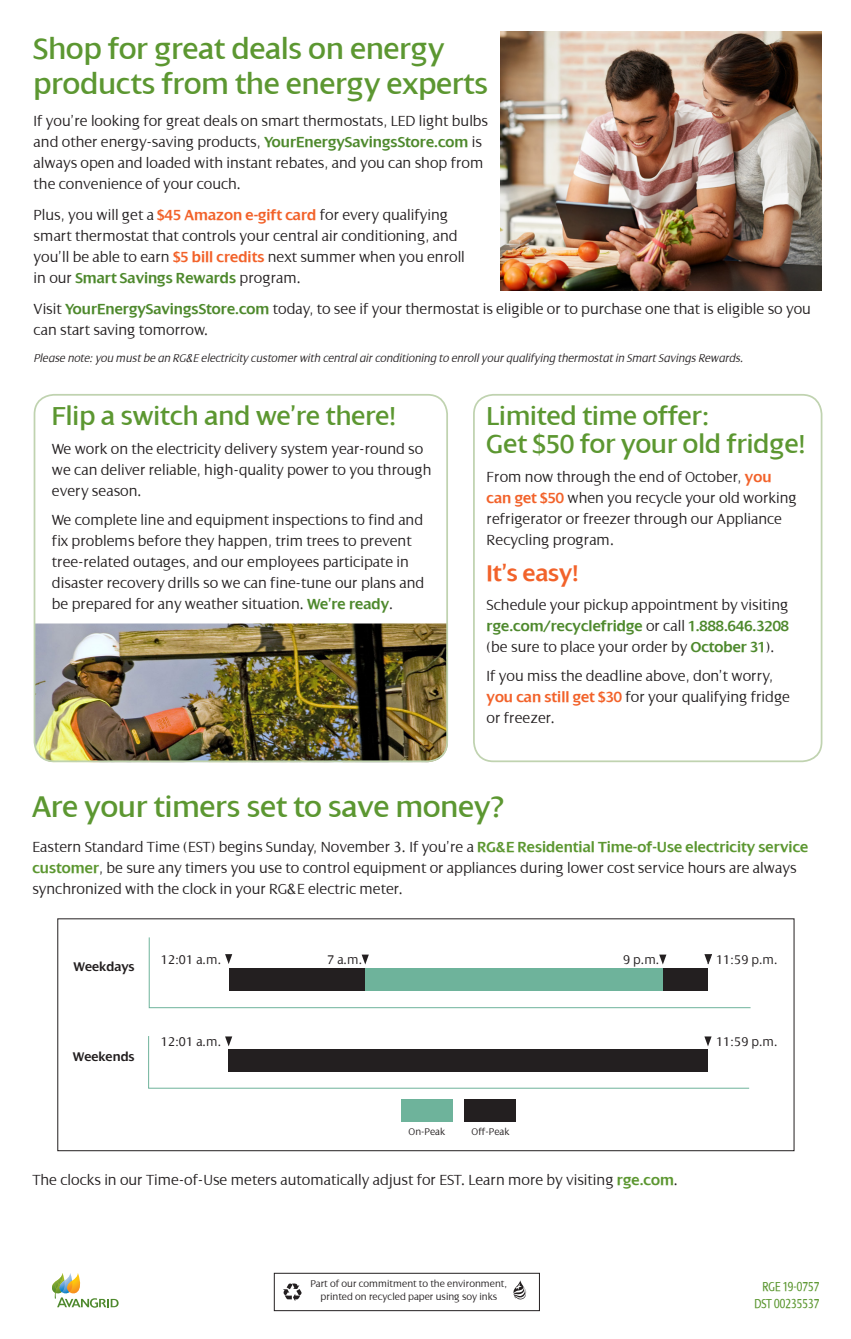
<style>
.page{position:relative;width:851px;height:1339px;background:#fff}
.page>*{position:absolute;margin:0;border:0;box-sizing:border-box;transform-origin:0 0}
.t1{font:31.5px/35px "Dialog";color:#5c9731}
.t2{font:28px/28px "Dialog";color:#5c9731}
.t3{font:600 24.5px "Dialog";color:#f2622a}
.t4{font:300 15.75px/21px "Dialog";color:#231f20}
.t5{font:condensed 14px/16.8px "Dialog";color:#5c9731;text-align:center}
.t6{font:300 13.65px "Dialog";color:#231f20}
.t7{font:600 13.65px "Dialog";color:#231f20}
.t8{font:italic 300 12.25px "Dialog";color:#231f20}
.t9{font:300 10.5px/12.6px "Dialog";color:#231f20;text-align:center}
.s1{font-weight:600;color:#4e892d}
.s2{font-weight:600;color:#f2622a}
.s3{font-weight:600;color:#5c9731}
</style>
<div class="page">
<img style="left:34px;top:623px;width:414px;height:139px">
<svg style="left:52px;top:1273px;width:67px;height:34px"></svg>
<svg style="left:283px;top:1283px;width:18px;height:18px"></svg>
<svg style="left:513px;top:1280px;width:13px;height:19px"></svg>
<div style="left:274px;top:1273px;width:266px;height:38px;border:1px solid #231f20"></div>
<svg style="left:148px;top:937px;width:603px;height:152px"></svg>
<div style="left:229px;top:1049px;width:479px;height:22px;background:#231f20"></div>
<div style="left:229px;top:968px;width:131px;height:22px;background:#231f20"></div>
<div style="left:401px;top:1099px;width:51px;height:22px;background:#6eb39b"></div>
<div style="left:464px;top:1099px;width:51px;height:22px;background:#231f20"></div>
<div style="left:358px;top:968px;width:8px;height:22px;background:#231f20"></div>
<div style="left:662px;top:968px;width:46px;height:22px;background:#231f20"></div>
<div style="left:365px;top:968px;width:297px;height:22px;background:#6eb39b"></div>
<svg style="left:361px;top:954px;width:8px;height:10px"></svg>
<svg style="left:659px;top:954px;width:7px;height:10px"></svg>
<svg style="left:225px;top:1036px;width:7px;height:10px"></svg>
<svg style="left:704px;top:1036px;width:7px;height:10px"></svg>
<svg style="left:225px;top:954px;width:7px;height:10px"></svg>
<svg style="left:704px;top:954px;width:7px;height:10px"></svg>
<div style="left:57px;top:918px;width:737px;height:233px;border:1px solid #231f20"></div>
<img style="left:500px;top:32px;width:321px;height:258px">
<div style="left:473px;top:394px;width:349px;height:368px;border:2px solid #c0d3b0;border-radius:19px"></div>
<div style="left:34px;top:394px;width:414px;height:368px;border:2px solid #c0d3b0;border-radius:19px"></div>
<h1 class="t1" style="left:34px;top:32px;width:456px">Shop for great deals on energy products from the energy experts</h1>
<p class="t4" style="left:34px;top:110px;width:456px">If you’re looking for great deals on smart thermostats, LED light bulbs and other energy-saving products, <span class="s1">YourEnergySavingsStore.com</span> is always open and loaded with instant rebates, and you can shop from the convenience of your couch.</p>
<p class="t4" style="left:34px;top:204px;width:433px">Plus, you will get a <span class="s2">$45 Amazon e-gift card</span> for every qualifying smart thermostat that controls your central air conditioning, and you’ll be able to earn <span class="s2">$5 bill credits</span> next summer when you enroll in our <span class="s1">Smart Savings Rewards</span> program.</p>
<p class="t4" style="left:34px;top:298px;width:778px">Visit <span class="s1">YourEnergySavingsStore.com</span> today, to see if your thermostat is eligible or to purchase one that is eligible so you can start saving tomorrow.</p>
<p class="t8" style="left:34px;top:352px;width:710px">Please note: you must be an RG&amp;E electricity customer with central air conditioning to enroll your qualifying thermostat in Smart Savings Rewards.</p>
<h2 class="t2" style="left:52px;top:402px;width:345px">Flip a switch and we’re there!</h2>
<p class="t4" style="left:52px;top:439px;width:381px">We work on the electricity delivery system year-round so we can deliver reliable, high-quality power to you through every season.</p>
<p class="t4" style="left:52px;top:509px;width:374px">We complete line and equipment inspections to find and fix problems before they happen, trim trees to prevent tree-related outages, and our employees participate in disaster recovery drills so we can fine-tune our plans and be prepared for any weather situation. <span class="s1">We’re ready</span>.</p>
<h2 class="t2" style="left:486px;top:402px;width:320px">Limited time offer:<br>Get $50 for your old fridge!</h2>
<p class="t4" style="left:486px;top:467px;width:312px">From now through the end of October, <span class="s2">you can get $50</span> when you recycle your old working refrigerator or freezer through our Appliance Recycling program.</p>
<h3 class="t3" style="left:486px;top:560px;width:93px">It’s easy!</h3>
<p class="t4" style="left:486px;top:594px;width:304px;text-align:justify">Schedule your pickup appointment by visiting <span class="s1">rge.com/recyclefridge</span> or call <span class="s1">1.888.646.3208 </span>(be sure to place your order by <span class="s1">October 31</span>).</p>
<p class="t4" style="left:486px;top:665px;width:305px">If you miss the deadline above, don’t worry, <span class="s2">you can still get $30</span> for your qualifying fridge or freezer.</p>
<h1 class="t1" style="left:32px;top:790px;width:473px">Are your timers set to save money?</h1>
<p class="t4" style="left:32px;top:836px;width:777px">Eastern Standard Time (EST) begins Sunday, November 3. If you’re a <span class="s3">RG&amp;E Residential Time-of-Use electricity service customer</span>, be sure any timers you use to control equipment or appliances during lower cost service hours are always synchronized with the clock in your RG&amp;E electric meter.</p>
<p class="t7" style="left:74px;top:959px;width:63px">Weekdays</p>
<p class="t7" style="left:73px;top:1049px;width:63px">Weekends</p>
<p class="t6" style="left:161px;top:952px;width:62px">12:01 a.m.</p>
<p class="t6" style="left:716px;top:952px;width:63px">11:59 p.m.</p>
<p class="t6" style="left:623px;top:952px;width:38px">9 p.m.</p>
<p class="t6" style="left:327px;top:952px;width:37px">7 a.m.</p>
<p class="t6" style="left:161px;top:1034px;width:62px">12:01 a.m.</p>
<p class="t9" style="left:408px;top:1125px;width:38px">On-Peak</p>
<p class="t9" style="left:471px;top:1125px;width:39px">Off-Peak</p>
<p class="t6" style="left:716px;top:1034px;width:63px">11:59 p.m.</p>
<p class="t4" style="left:32px;top:1169px;width:647px">The clocks in our Time-of-Use meters automatically adjust for EST. Learn more by visiting <span class="s3">rge.com</span>.</p>
<p class="t9" style="left:310px;top:1278px;width:198px">Part of our commitment to the environment, printed on recycled paper using soy inks</p>
<p class="t5" style="left:754px;top:1278px;width:67px">RGE 19-0757<br>DST 00235537</p>
</div>
